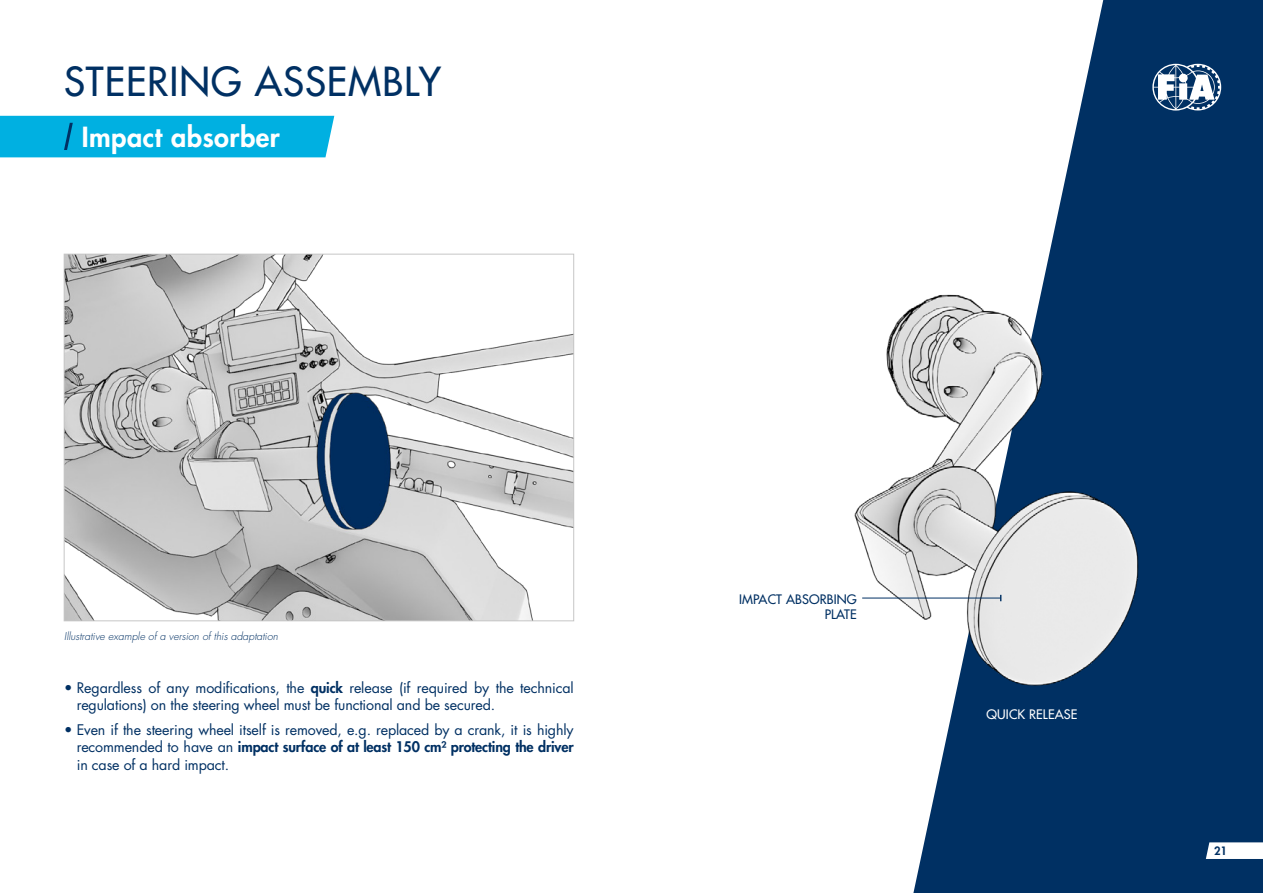
<style>
.page{position:relative;width:1263px;height:893px;background:#fff}
.page>*{position:absolute;margin:0;border:0;box-sizing:border-box;transform-origin:0 0}
.t1{font:500 39px "Futura Std";letter-spacing:.025em;color:#003063}
.t2{font:800 27px "Futura Std";letter-spacing:.02em;color:#fff}
.t3{font:14.25px/17.1px "Futura Std";letter-spacing:-.01em;color:#003063}
.t4{font:500 12.75px/15.3px "Futura Std";letter-spacing:.01em;color:#003063;text-align:right}
.t5{font:500 12.75px "Futura Std";letter-spacing:.01em;color:#fff}
.t6{font:800 11.25px "Futura Std";color:#003063}
.t7{font:italic 300 10.5px "Futura Std";color:#003063}
.s1{font-weight:800}
</style>
<div class="page">
<svg style="left:913px;top:0;width:350px;height:893px;fill:#003063"></svg>
<svg style="left:1152px;top:64px;width:69px;height:47px"></svg>
<div style="left:0;top:116px;width:334px;height:41px;background:#00b0e1"></div>
<img style="left:66px;top:256px;width:506px;height:363px">
<img style="left:854px;top:222px;width:330px;height:516px">
<hr style="left:862px;top:598px;width:139px;height:1px;background:#003063">
<svg style="left:1206px;top:842px;width:57px;height:17px"></svg>
<h1 class="t1" style="left:64px;top:57px;width:378px">STEERING ASSEMBLY</h1>
<h2 class="t2" style="left:82px;top:120px;width:200px">Impact absorber</h2>
<p class="t7" style="left:64px;top:630px;width:215px">Illustrative example of a version of this adaptation</p>
<p class="t3" style="left:77px;top:679px;width:498px;text-indent:-13px">• Regardless of any modifications, the <span class="s1">quick</span> release (if required by the technical regulations) on the steering wheel must be functional and be secured.</p>
<p class="t3" style="left:77px;top:722px;width:498px;text-align:justify;text-indent:-13px">• Even if the steering wheel itself is removed, e.g. replaced by a crank, it is highly recommended to have an <span class="s1">impact surface of at least 150 cm² protecting the driver </span>in case of a hard impact.</p>
<p class="t4" style="left:739px;top:592px;width:119px">IMPACT ABSORBING<br>PLATE</p>
<p class="t5" style="left:986px;top:706px;width:92px">QUICK RELEASE</p>
<p class="t6" style="left:1214px;top:844px;width:15px">21</p>
</div>
